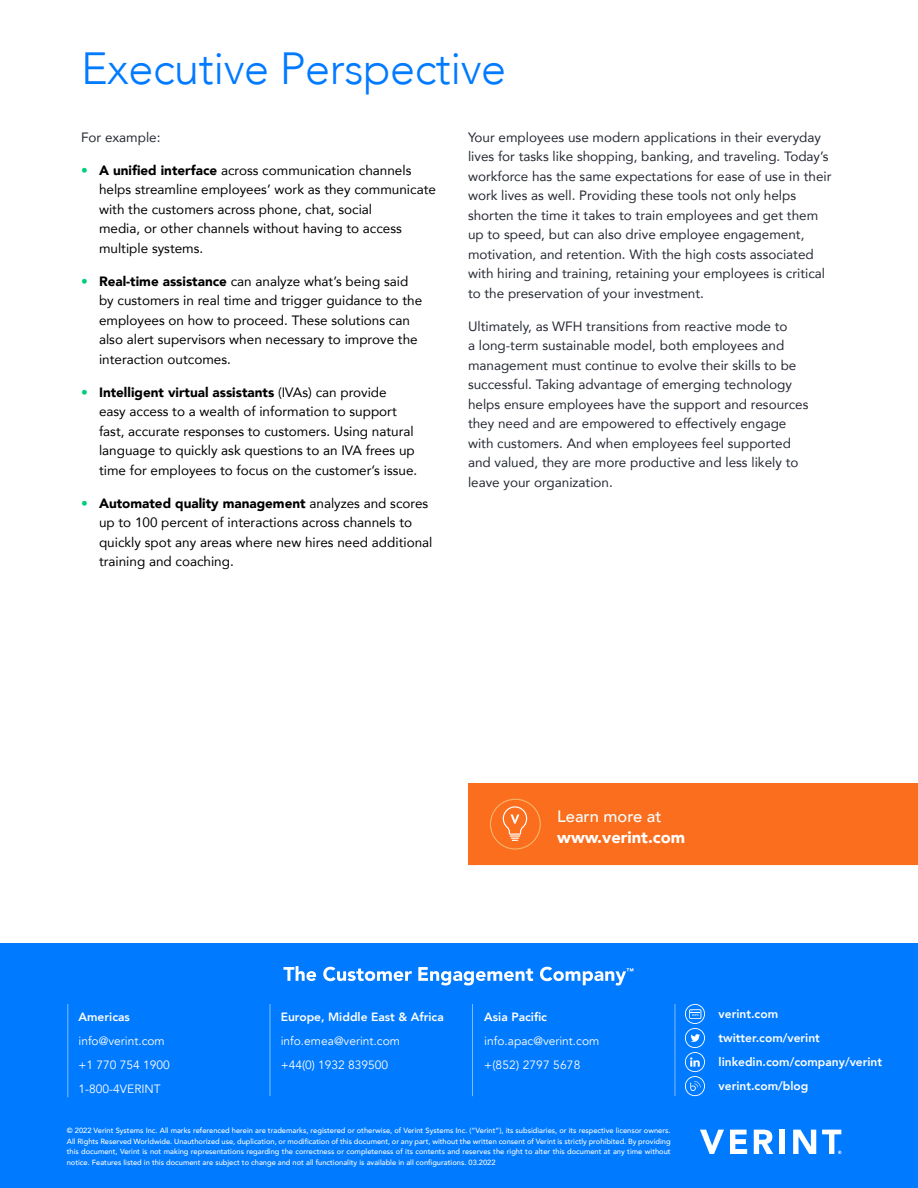
<style>
.page{position:relative;width:918px;height:1188px;background:#fff}
.page>*{position:absolute;margin:0;border:0;box-sizing:border-box;transform-origin:0 0}
.t1{font:300 45px "Avenir";letter-spacing:-.01em;color:#007aff}
.t2{font:900 16.5px "Avenir";color:#fff}
.t3{font:500 16.5px "Avenir";color:#fff}
.t4{font:13.5px/19.5px "Avenir";color:#262a33}
.t5{font:13.5px/19.5px "Avenir";color:#000}
.t6{font:800 12px/24px "Avenir";color:#fff}
.t7{font:12px/24px "Avenir";color:#fff}
.t8{font:500 7.5px/10.5px "Avenir";color:#fff;text-align:justify}
.s1{color:#00ce7c}
.s2{font-weight:900}
</style>
<div class="page">
<div style="left:0;top:943px;width:918px;height:245px;background:#007aff"></div>
<hr style="left:675px;top:1004px;width:1px;height:92px;background:#80bdff">
<hr style="left:472px;top:1004px;width:1px;height:92px;background:#80bdff">
<hr style="left:270px;top:1004px;width:1px;height:92px;background:#80bdff">
<hr style="left:67px;top:1004px;width:1px;height:93px;background:#80bdff">
<svg style="left:700px;top:1130px;width:24px;height:24px"></svg>
<svg style="left:730px;top:1130px;width:17px;height:24px"></svg>
<svg style="left:754px;top:1130px;width:19px;height:24px"></svg>
<div style="left:779px;top:1130px;width:6px;height:24px;background:#fff"></div>
<svg style="left:793px;top:1130px;width:23px;height:24px"></svg>
<svg style="left:822px;top:1130px;width:19px;height:24px"></svg>
<svg style="left:283px;top:966px;width:33px;height:15px"></svg>
<svg style="left:323px;top:967px;width:89px;height:14px"></svg>
<svg style="left:418px;top:967px;width:115px;height:19px"></svg>
<svg style="left:540px;top:967px;width:93px;height:18px"></svg>
<svg style="left:685px;top:1004px;width:20px;height:93px"></svg>
<div style="left:468px;top:783px;width:450px;height:82px;background:#fa6e1e"></div>
<h1 class="t1" style="left:81px;top:42px;width:427px">Executive Perspective</h1>
<p class="t4" style="left:81px;top:127px;width:81px">For example:</p>
<p class="t5" style="left:99px;top:160px;width:338px;text-indent:-18px"><span class="s1">•</span> <span class="s2">A unified interface</span> across communication channels helps streamline employees’ work as they communicate with the customers across phone, chat, social<br>media, or other channels without having to access multiple systems.</p>
<p class="t5" style="left:99px;top:271px;width:325px;text-indent:-18px"><span class="s1">•</span> <span class="s2">Real-time assistance</span> can analyze what’s being said by customers in real time and trigger guidance to the employees on how to proceed. These solutions can also alert supervisors when necessary to improve the interaction outcomes.</p>
<p class="t5" style="left:99px;top:382px;width:320px;text-indent:-18px"><span class="s1">•</span> <span class="s2">Intelligent virtual assistants</span> (IVAs) can provide<br>easy access to a wealth of information to support fast, accurate responses to customers. Using natural language to quickly ask questions to an IVA frees up time for employees to focus on the customer’s issue.</p>
<p class="t5" style="left:99px;top:493px;width:335px;text-indent:-18px"><span class="s1">•</span> <span class="s2">Automated quality management</span> analyzes and scores up to 100 percent of interactions across channels to quickly spot any areas where new hires need additional training and coaching.</p>
<p class="t4" style="left:468px;top:127px;width:365px">Your employees use modern applications in their everyday lives for tasks like shopping, banking, and traveling. Today’s workforce has the same expectations for ease of use in their work lives as well. Providing these tools not only helps shorten the time it takes to train employees and get them up to speed, but can also drive employee engagement, motivation, and retention. With the high costs associated with hiring and training, retaining your employees is critical to the preservation of your investment.</p>
<p class="t4" style="left:468px;top:316px;width:342px">Ultimately, as WFH transitions from reactive mode to<br>a long-term sustainable model, both employees and management must continue to evolve their skills to be successful. Taking advantage of emerging technology helps ensure employees have the support and resources they need and are empowered to effectively engage with customers. And when employees feel supported and valued, they are more productive and less likely to leave your organization.</p>
<p class="t3" style="left:557px;top:802px;width:106px">Learn more at</p>
<p class="t2" style="left:557px;top:823px;width:129px">www.verint.com</p>
<p class="t6" style="left:79px;top:1005px;width:53px">Americas</p>
<p class="t7" style="left:79px;top:1029px;width:93px">info@verint.com +1 770 754 1900<br>1-800-4VERINT</p>
<p class="t6" style="left:281px;top:1005px;width:165px">Europe, Middle East &amp; Africa</p>
<p class="t7" style="left:281px;top:1029px;width:121px">info.emea@verint.com +44(0) 1932 839500</p>
<p class="t6" style="left:484px;top:1005px;width:64px">Asia Pacific</p>
<p class="t7" style="left:484px;top:1029px;width:117px">info.apac@verint.com +(852) 2797 5678</p>
<p class="t8" style="left:67px;top:1125px;width:605px">© 2022 Verint Systems Inc. All marks referenced herein are trademarks, registered or otherwise, of Verint Systems Inc. (“Verint”), its subsidiaries, or its respective licensor owners.<br>All Rights Reserved Worldwide. Unauthorized use, duplication, or modification of this document, or any part, without the written consent of Verint is strictly prohibited. By providing this document, Verint is not making representations regarding the correctness or completeness of its contents and reserves the right to alter this document at any time without notice. Features listed in this document are subject to change and not all functionality is available in all configurations. 03.2022</p>
<p class="t6" style="left:719px;top:1001px;width:165px">verint.com twitter.com/verint linkedin.com/company/verint verint.com/blog</p>
</div>
